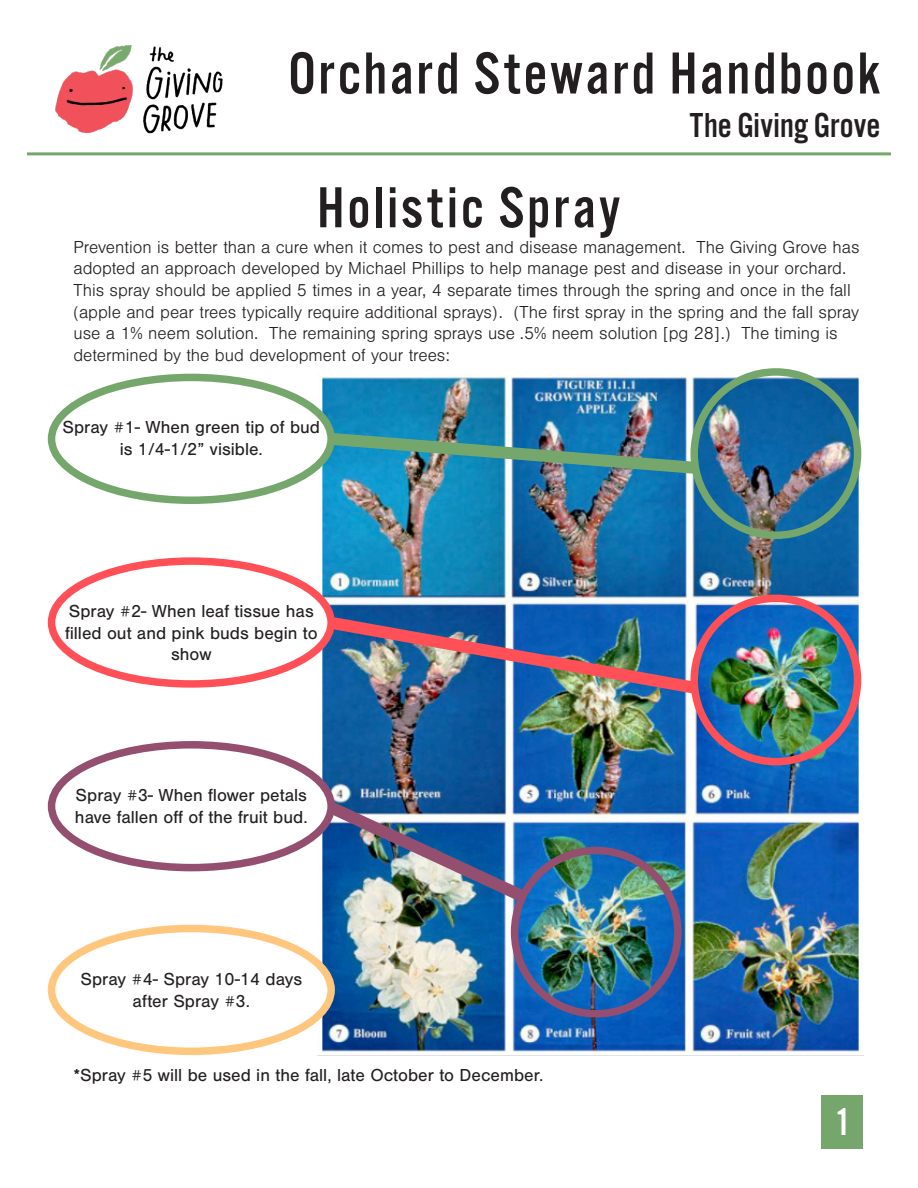
<style>
.page{position:relative;width:918px;height:1188px;background:#fff}
.page>*{position:absolute;margin:0;border:0;box-sizing:border-box;transform-origin:0 0}
.t1{font:61.5px "Alternate Got No 3 D";letter-spacing:.04em;color:#231f20}
.t2{font:60px "Alternate Got No 3 D";letter-spacing:.05em;color:#231f20}
.t3{font:40.5px "Alternate Got No 3 D";color:#fff}
.t4{font:36px "Alternate Got No 3 D";color:#231f20}
.t5{font:300 18px/21.6px "Nimbus San";color:#231f20}
.t6{font:18px/21.6px "Nimbus San";color:#231f20;text-align:center}
</style>
<div class="page">
<img style="left:55px;top:45px;width:168px;height:89px">
<hr style="left:27px;top:152px;width:864px;height:3px;background:#75a76c">
<div style="left:822px;top:1095px;width:41px;height:54px;background:#75a76c"></div>
<img style="left:317px;top:374px;width:546px;height:678px">
<div style="left:52px;top:928px;width:279px;height:123px;background:#fff;border-radius:50%"></div>
<div style="left:48px;top:925px;width:287px;height:130px;border:8px solid #ffc77e;border-radius:50%"></div>
<div style="left:52px;top:377px;width:279px;height:123px;background:#fff;border-radius:50%"></div>
<div style="left:48px;top:374px;width:287px;height:130px;border:8px solid #75a76c;border-radius:50%"></div>
<div style="left:690px;top:368px;width:171px;height:171px;border:8px solid #75a76c;border-radius:50%"></div>
<img style="left:318px;top:426px;width:391px;height:55px">
<div style="left:52px;top:561px;width:279px;height:123px;background:#fff;border-radius:50%"></div>
<div style="left:48px;top:557px;width:287px;height:131px;border:8px solid #ff5057;border-radius:50%"></div>
<div style="left:690px;top:595px;width:171px;height:170px;border:8px solid #ff5057;border-radius:50%"></div>
<img style="left:315px;top:609px;width:393px;height:93px">
<div style="left:52px;top:745px;width:279px;height:123px;background:#fff;border-radius:50%"></div>
<div style="left:48px;top:741px;width:287px;height:130px;border:8px solid #944e6f;border-radius:50%"></div>
<div style="left:511px;top:847px;width:171px;height:171px;border:8px solid #944e6f;border-radius:50%"></div>
<img style="left:315px;top:791px;width:224px;height:121px">
<h1 class="t1" style="left:288px;top:41px;width:594px">Orchard Steward Handbook</h1>
<h3 class="t4" style="left:690px;top:106px;width:192px">The Giving Grove</h3>
<p class="t2" style="left:317px;top:176px;width:305px">Holistic Spray</p>
<p class="t5" style="left:73px;top:237px;width:788px">Prevention is better than a cure when it comes to pest and disease management. The Giving Grove has adopted an approach developed by Michael Phillips to help manage pest and disease in your orchard.<br>This spray should be applied 5 times in a year, 4 separate times through the spring and once in the fall (apple and pear trees typically require additional sprays). (The first spray in the spring and the fall spray use a 1% neem solution. The remaining spring sprays use .5% neem solution [pg 28].) The timing is determined by the bud development of your trees:</p>
<p class="t6" style="left:63px;top:417px;width:259px">Spray #1- When green tip of bud is 1/4-1/2” visible.</p>
<p class="t6" style="left:65px;top:601px;width:254px">Spray #2- When leaf tissue has filled out and pink buds begin to show</p>
<p class="t6" style="left:75px;top:785px;width:234px;text-align:left">Spray #3- When flower petals have fallen off of the fruit bud.</p>
<p class="t6" style="left:81px;top:969px;width:223px">Spray #4- Spray 10-14 days after Spray #3.</p>
<p class="t6" style="left:73px;top:1065px;width:471px">*Spray #5 will be used in the fall, late October to December.</p>
<h3 class="t3" style="left:835px;top:1100px;width:18px">1</h3>
</div>
